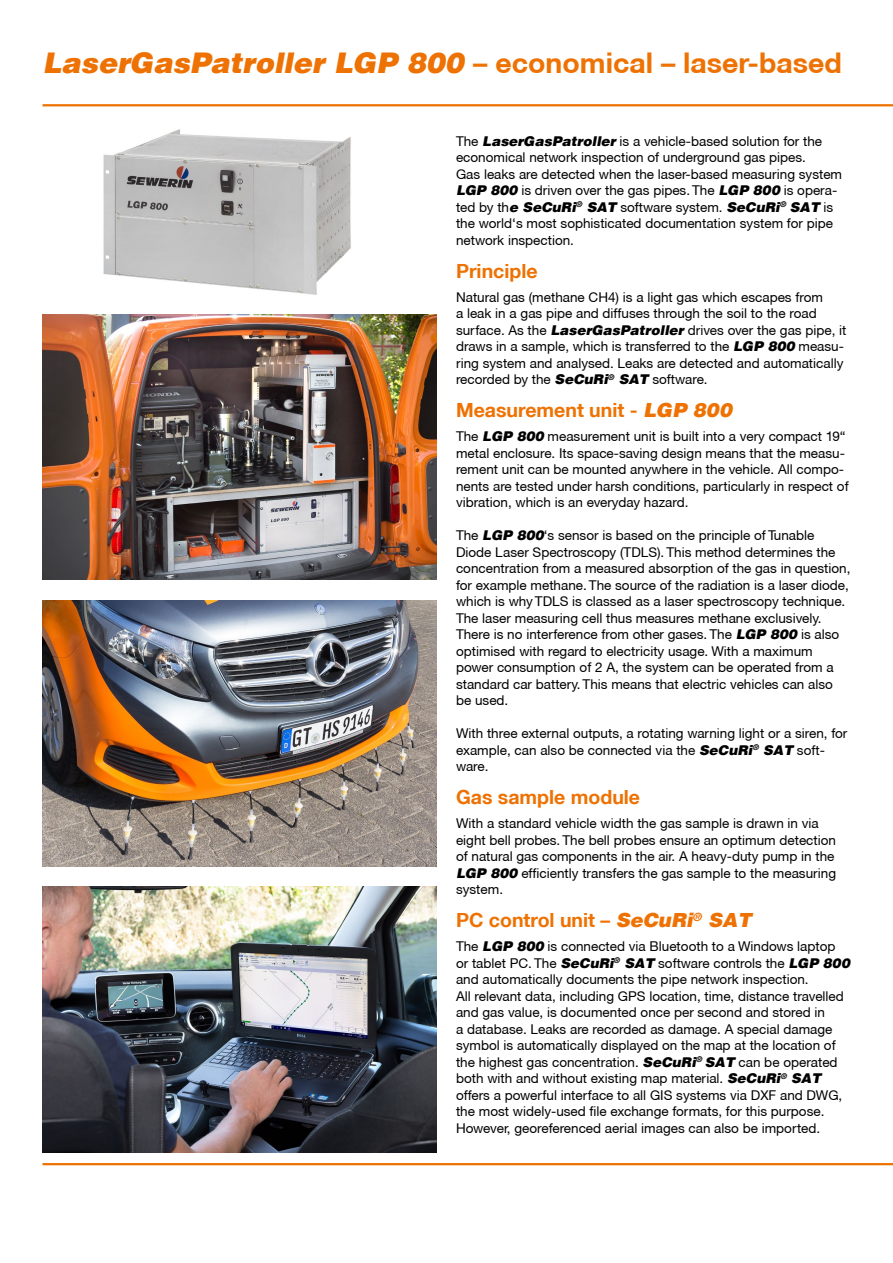
<style>
.page{position:relative;width:893px;height:1263px;background:#fff}
.page>*{position:absolute;margin:0;border:0;box-sizing:border-box;transform-origin:0 0}
.t1{font:28.5px "Airbus Special";color:#ee7203}
.t2{font:700 19.5px "Helvetica Neue LT";color:#ee7203}
.t3{font:13.5px/16.5px "Helvetica Neue CE";color:#000}
.s1{font-family:"Helvetica Neue CE";font-weight:700}
.s2{font-family:"Airbus Special"}
.s3{font-family:"Airbus Special";font-weight:400}
</style>
<div class="page">
<hr style="left:43px;top:104px;width:850px;height:2px;background:#ee7203">
<img style="left:43px;top:887px;width:394px;height:265px">
<hr style="left:43px;top:1163px;width:850px;height:2px;background:#ee7203">
<img style="left:43px;top:601px;width:394px;height:265px">
<img style="left:43px;top:314px;width:394px;height:266px">
<img style="left:103px;top:129px;width:248px;height:166px">
<h1 class="t1" style="left:43px;top:47px;width:801px">LaserGasPatroller LGP 800 <span class="s1">– economical – laser-based</span></h1>
<p class="t3" style="left:456px;top:133px;width:388px">The <span class="s2">LaserGasPatroller</span> is a vehicle-based solution for the economical network inspection of underground gas pipes.<br>Gas leaks are detected when the laser-based measuring system <span class="s2">LGP 800</span> is driven over the gas pipes. The <span class="s2">LGP 800</span> is opera&shy;ted by th<span class="s2">e SeCuRi</span><sup>®</sup> <span class="s2">SAT</span> software system. <span class="s2">SeCuRi</span><sup>®</sup> <span class="s2">SAT</span> is the world‘s most sophisticated documentation system for pipe network inspection.</p>
<h2 class="t2" style="left:456px;top:258px;width:83px">Principle</h2>
<p class="t3" style="left:456px;top:289px;width:392px">Natural gas (methane CH4) is a light gas which escapes from<br>a leak in a gas pipe and diffuses through the soil to the road surface. As the <span class="s2">LaserGasPatroller</span> drives over the gas pipe, it draws in a sample, which is transferred to the <span class="s2">LGP 800</span> measu&shy;ring system and analysed. Leaks are detected and automatically recorded by the <span class="s2">SeCuRi</span><sup>®</sup> <span class="s2">SAT</span> software.</p>
<h2 class="t2" style="left:456px;top:398px;width:277px">Measurement unit - <span class="s3">LGP 800</span></h2>
<p class="t3" style="left:456px;top:428px;width:394px">The <span class="s2">LGP 800</span> measurement unit is built into a very compact 19“ metal enclosure. Its space-saving design means that the measu&shy;rement unit can be mounted anywhere in the vehicle. All compo&shy;nents are tested under harsh conditions, particularly in respect of vibration, which is an everyday hazard.</p>
<p class="t3" style="left:456px;top:527px;width:396px">The <span class="s2">LGP 800</span>‘s sensor is based on the principle of Tunable Diode Laser Spectroscopy (TDLS). This method determines the concentration from a measured absorption of the gas in question, for example methane. The source of the radiation is a laser diode, which is why TDLS is classed as a laser spectroscopy technique.<br>The laser measuring cell thus measures methane exclusively.<br>There is no interference from other gases. The <span class="s2">LGP 800</span> is also optimised with regard to electricity usage. With a maximum power consumption of 2 A, the system can be operated from a standard car battery. This means that electric vehicles can also be used.</p>
<p class="t3" style="left:456px;top:725px;width:393px">With three external outputs, a rotating warning light or a siren, for example, can also be connected via the <span class="s2">SeCuRi</span><sup>®</sup> <span class="s2">SAT</span> soft&shy;ware.</p>
<h2 class="t2" style="left:456px;top:785px;width:186px">Gas sample module</h2>
<p class="t3" style="left:456px;top:815px;width:382px">With a standard vehicle width the gas sample is drawn in via eight bell probes. The bell probes ensure an optimum detection of natural gas components in the air. A heavy-duty pump in the <span class="s2">LGP 800</span> efficiently transfers the gas sample to the measuring system.</p>
<h2 class="t2" style="left:456px;top:908px;width:297px">PC control unit – <span class="s3">SeCuRi</span><sup>®</sup> <span class="s3">SAT</span></h2>
<p class="t3" style="left:456px;top:938px;width:395px">The <span class="s2">LGP 800</span> is connected via Bluetooth to a Windows laptop or tablet PC. The <span class="s2">SeCuRi</span><sup>®</sup> <span class="s2">SAT</span> software controls the <span class="s2">LGP 800 </span>and automatically documents the pipe network inspection.<br>All relevant data, including GPS location, time, distance travelled and gas value, is documented once per second and stored in<br>a database. Leaks are recorded as damage. A special damage symbol is automatically displayed on the map at the location of the highest gas concentration. <span class="s2">SeCuRi</span><sup>®</sup> <span class="s2">SAT</span> can be operated both with and without existing map material. <span class="s2">SeCuRi</span><sup>®</sup> <span class="s2">SAT </span>offers a powerful interface to all GIS systems via DXF and DWG, the most widely-used file exchange formats, for this purpose.<br>However, georeferenced aerial images can also be imported.</p>
</div>
